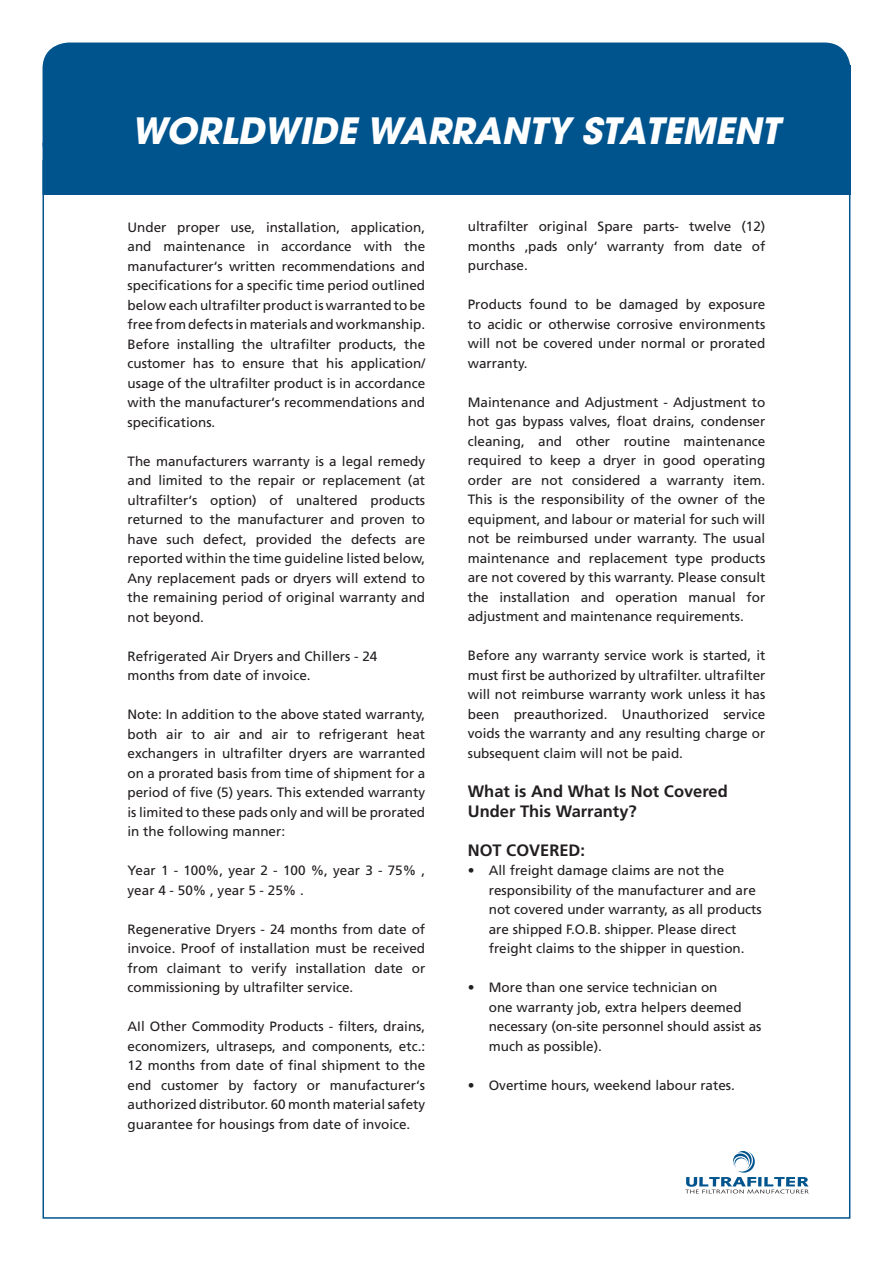
<style>
.page{position:relative;width:893px;height:1263px;background:#fff}
.page>*{position:absolute;margin:0;border:0;box-sizing:border-box;transform-origin:0 0}
.t1{font:italic 700 36px "Avant Garde";color:#fff}
.t2{font:700 16.5px/19.5px "Frutiger";color:#231f20}
.t3{font:13.5px/19.5px "Frutiger";color:#231f20;text-align:justify}
</style>
<div class="page">
<div style="left:43px;top:43px;width:807px;height:127px;background:#00548e;border-radius:26px"></div>
<div style="left:43px;top:43px;width:807px;height:127px;border:2px solid #00548e;border-radius:26px"></div>
<svg style="left:685px;top:1151px;width:124px;height:42px"></svg>
<div style="left:44px;top:65px;width:806px;height:130px;background:#00548e"></div>
<h1 class="t1" style="left:132px;top:108px;width:649px">WORLDWIDE WARRANTY STATEMENT</h1>
<p class="t3" style="left:128px;top:217px;width:299px">Under proper use, installation, application, and maintenance in accordance with the manufacturer‘s written recommendations and specifications for a specific time period outlined below each ultrafilter product is warranted to be free from defects in materials and workmanship.<br>Before installing the ultrafilter products, the customer has to ensure that his application/ usage of the ultrafilter product is in accordance with the manufacturer‘s recommendations and specifications.</p>
<p class="t3" style="left:128px;top:451px;width:299px">The manufacturers warranty is a legal remedy and limited to the repair or replacement (at ultrafilter‘s option) of unaltered products returned to the manufacturer and proven to have such defect, provided the defects are reported within the time guideline listed below, Any replacement pads or dryers will extend to the remaining period of original warranty and not beyond.</p>
<p class="t3" style="left:128px;top:646px;width:251px">Refrigerated Air Dryers and Chillers - 24 months from date of invoice.</p>
<p class="t3" style="left:128px;top:704px;width:299px">Note: In addition to the above stated warranty, both air to air and air to refrigerant heat exchangers in ultrafilter dryers are warranted on a prorated basis from time of shipment for a period of five (5) years. This extended warranty is limited to these pads only and will be prorated in the following manner:</p>
<p class="t3" style="left:128px;top:860px;width:299px">Year 1 - 100%, year 2 - 100 %, year 3 - 75% , year 4 - 50% , year 5 - 25% .</p>
<p class="t3" style="left:128px;top:919px;width:299px">Regenerative Dryers - 24 months from date of invoice. Proof of installation must be received from claimant to verify installation date or commissioning by ultrafilter service.</p>
<p class="t3" style="left:128px;top:1016px;width:299px">AIl Other Commodity Products - filters, drains, economizers, ultraseps, and components, etc.:<br>12 months from date of final shipment to the end customer by factory or manufacturer‘s authorized distributor. 60 month material safety guarantee for housings from date of invoice.</p>
<p class="t3" style="left:468px;top:217px;width:299px">ultrafilter original Spare parts- twelve (12) months ‚pads only‘ warranty from date of purchase.</p>
<p class="t3" style="left:468px;top:295px;width:299px">Products found to be damaged by exposure to acidic or otherwise corrosive environments will not be covered under normal or prorated warranty.</p>
<p class="t3" style="left:468px;top:392px;width:299px">Maintenance and Adjustment - Adjustment to hot gas bypass valves, float drains, condenser cleaning, and other routine maintenance required to keep a dryer in good operating order are not considered a warranty item.<br>This is the responsibility of the owner of the equipment, and labour or material for such will not be reimbursed under warranty. The usual maintenance and replacement type products are not covered by this warranty. Please consult the installation and operation manual for adjustment and maintenance requirements.</p>
<p class="t3" style="left:468px;top:646px;width:299px">Before any warranty service work is started, it must first be authorized by ultrafilter. ultrafilter will not reimburse warranty work unless it has been preauthorized. Unauthorized service voids the warranty and any resulting charge or subsequent claim will not be paid.</p>
<p class="t2" style="left:468px;top:781px;width:262px">What is And What Is Not Covered<br>Under This Warranty?</p>
<p class="t2" style="left:468px;top:840px;width:119px">NOT COVERED:</p>
<p class="t3" style="left:489px;top:861px;width:274px;text-align:left;text-indent:-21px">• All freight damage claims are not the responsibility of the manufacturer and are not covered under warranty, as all products are shipped F.O.B. shipper. Please direct freight claims to the shipper in question.</p>
<p class="t3" style="left:489px;top:978px;width:274px;text-align:left;text-indent:-21px">• More than one service technician on<br>one warranty job, extra helpers deemed necessary (on-site personnel should assist as much as possible).</p>
<p class="t3" style="left:468px;top:1075px;width:269px">• Overtime hours, weekend labour rates.</p>
</div>
